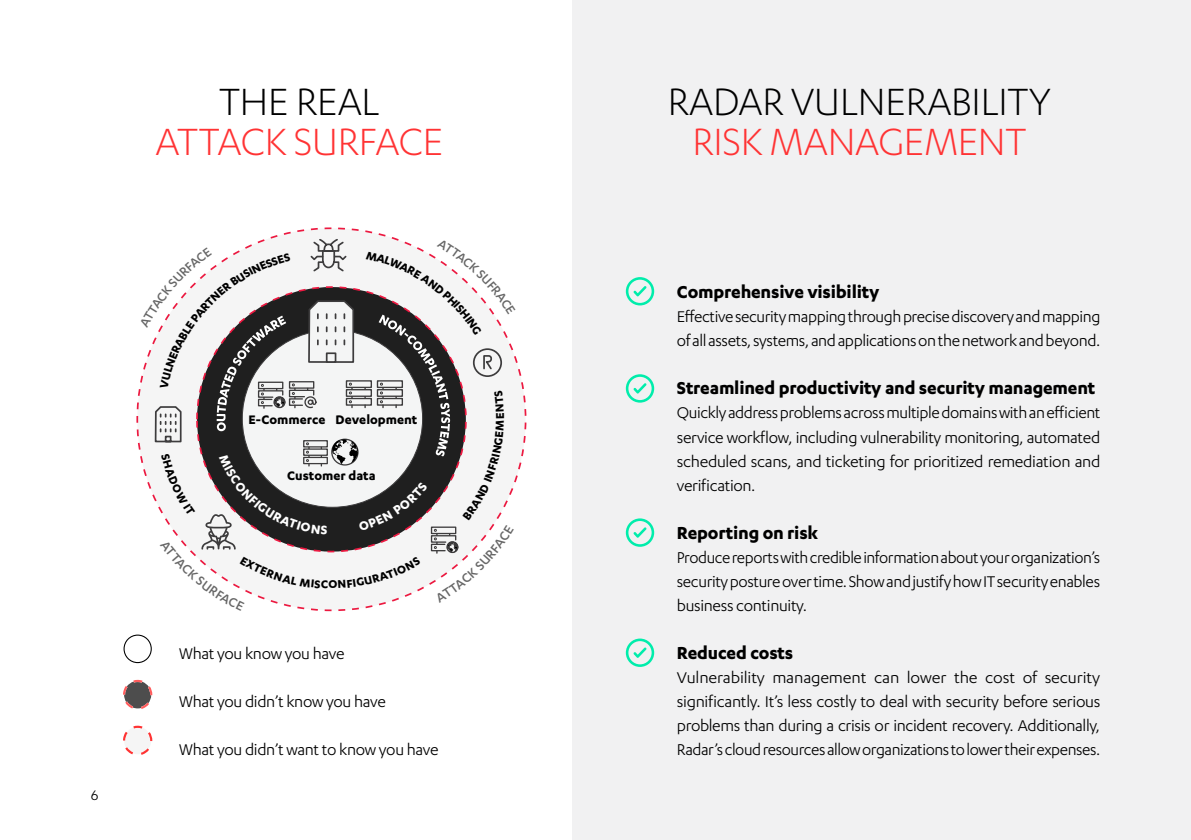
<style>
.page{position:relative;width:1191px;height:840px;background:#fff}
.page>*{position:absolute;margin:0;border:0;box-sizing:border-box;transform-origin:0 0}
.t1{font:300 44px "F Secure Sans";letter-spacing:-.015em;color:#ff3334}
.t2{font:300 44px "F Secure Sans";letter-spacing:-.015em;color:#000}
.t3{font:700 20px "F Secure Sans";letter-spacing:-.01em;color:#000}
.t4{font:18px/24px "F Secure Sans";letter-spacing:-.02em;color:#000;text-align:justify}
.t5{font:16px "F Secure Sans";color:#000}
.t6{font:700 14.4px "F Secure Sans";color:#000}
</style>
<div class="page">
<div style="left:573px;top:0;width:618px;height:839px;background:#f1f1f2"></div>
<svg style="left:123px;top:679px;width:29px;height:29px"></svg>
<svg style="left:123px;top:634px;width:29px;height:28px"></svg>
<svg style="left:123px;top:725px;width:29px;height:29px"></svg>
<svg style="left:626px;top:518px;width:28px;height:28px"></svg>
<svg style="left:626px;top:374px;width:28px;height:28px"></svg>
<svg style="left:626px;top:277px;width:28px;height:28px"></svg>
<svg style="left:626px;top:638px;width:28px;height:28px"></svg>
<svg style="left:140px;top:237px;width:375px;height:374px"></svg>
<h1 class="t2" style="left:219px;top:78px;width:162px">THE REAL</h1>
<h1 class="t1" style="left:155px;top:118px;width:289px">ATTACK SURFACE</h1>
<p class="t5" style="left:91px;top:785px;width:9px">6</p>
<p class="t6" style="left:248px;top:411px;width:170px">E-Commerce Development</p>
<p class="t6" style="left:287px;top:467px;width:90px">Customer data</p>
<p class="t4" style="left:179px;top:640px;width:167px">What you know you have</p>
<p class="t4" style="left:179px;top:688px;width:208px">What you didn’t know you have</p>
<p class="t4" style="left:179px;top:736px;width:261px">What you didn’t want to know you have</p>
<h1 class="t2" style="left:667px;top:78px;width:385px">RADAR VULNERABILITY</h1>
<h1 class="t1" style="left:692px;top:118px;width:336px">RISK MANAGEMENT</h1>
<p class="t3" style="left:677px;top:281px;width:204px">Comprehensive visibility</p>
<p class="t4" style="left:677px;top:304px;width:425px">Effective security mapping through precise discovery and mapping of all assets, systems, and applications on the network and beyond.</p>
<p class="t3" style="left:677px;top:377px;width:420px">Streamlined productivity and security management</p>
<p class="t4" style="left:677px;top:400px;width:425px">Quickly address problems across multiple domains with an efficient service workflow, including vulnerability monitoring, automated scheduled scans, and ticketing for prioritized remediation and verification.</p>
<p class="t3" style="left:677px;top:521px;width:143px">Reporting on risk</p>
<p class="t4" style="left:677px;top:544px;width:425px">Produce reports with credible information about your organization’s security posture over time. Show and justify how IT security enables business continuity.</p>
<p class="t3" style="left:677px;top:641px;width:118px">Reduced costs</p>
<p class="t4" style="left:677px;top:664px;width:425px">Vulnerability management can lower the cost of security significantly. It’s less costly to deal with security before serious problems than during a crisis or incident recovery. Additionally, Radar’s cloud resources allow organizations to lower their expenses.</p>
</div>
